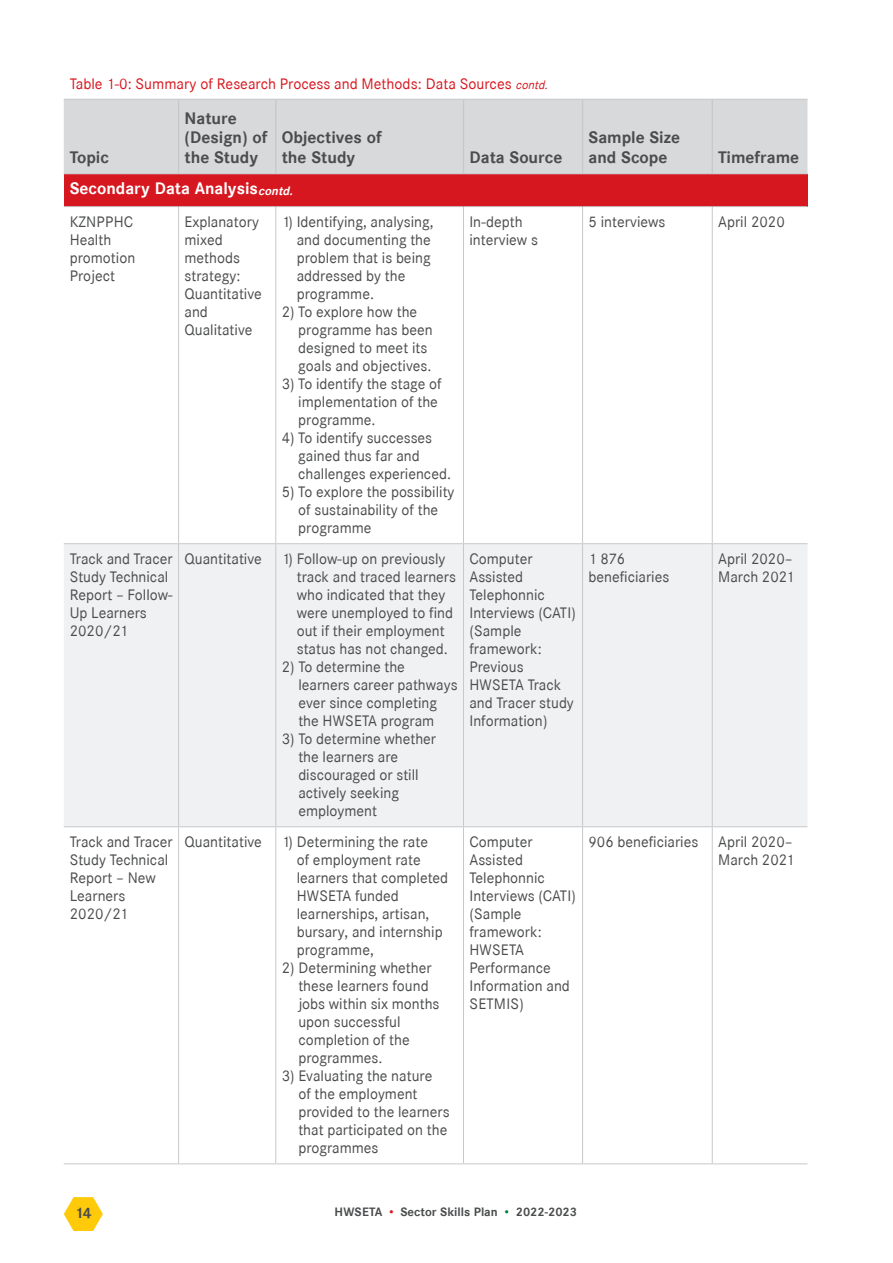
<style>
.page{position:relative;width:893px;height:1263px;background:#fff}
.page>*{position:absolute;margin:0;border:0;box-sizing:border-box;transform-origin:0 0}
.t1{font:700 16.5px/19.8px "Corporate SBQ";color:#4b4c4d}
.t2{font:700 16.5px "Corporate SBQ";color:#fff}
.t3{font:15px/18px "Corporate SBQ";color:#4b4c4d}
.t4{font:15px "Corporate SBQ";color:#d7171f}
.t5{font:700 15px "Corporate SBQ";color:#4b4c4d}
.t6{font:700 12px "Corporate SBQ";color:#4b4c4d}
.s1{font-style:italic;font-size:12px}
.s2{color:#d7171f}
.s3{color:#007e3d}
</style>
<div class="page">
<svg style="left:64px;top:1197px;width:39px;height:34px"></svg>
<div style="left:64px;top:100px;width:743px;height:73px;background:#d8d9db"></div>
<div style="left:64px;top:174px;width:743px;height:33px;background:#d7171f"></div>
<div style="left:64px;top:544px;width:743px;height:282px;background:#f0f1f2"></div>
<hr style="left:64px;top:173px;width:115px;height:1px;background:#c7c8ca">
<hr style="left:179px;top:173px;width:97px;height:1px;background:#c7c8ca">
<hr style="left:276px;top:173px;width:187px;height:1px;background:#c7c8ca">
<hr style="left:463px;top:173px;width:120px;height:1px;background:#c7c8ca">
<hr style="left:583px;top:173px;width:129px;height:1px;background:#c7c8ca">
<hr style="left:712px;top:173px;width:95px;height:1px;background:#c7c8ca">
<hr style="left:64px;top:206px;width:115px;height:1px;background:#c7c8ca">
<hr style="left:179px;top:206px;width:97px;height:1px;background:#c7c8ca">
<hr style="left:178px;top:207px;width:1px;height:336px;background:#c7c8ca">
<hr style="left:276px;top:206px;width:187px;height:1px;background:#c7c8ca">
<hr style="left:275px;top:207px;width:1px;height:336px;background:#c7c8ca">
<hr style="left:463px;top:206px;width:120px;height:1px;background:#c7c8ca">
<hr style="left:463px;top:207px;width:1px;height:336px;background:#c7c8ca">
<hr style="left:583px;top:206px;width:129px;height:1px;background:#c7c8ca">
<hr style="left:582px;top:207px;width:1px;height:336px;background:#c7c8ca">
<hr style="left:712px;top:206px;width:95px;height:1px;background:#c7c8ca">
<hr style="left:712px;top:207px;width:1px;height:336px;background:#c7c8ca">
<hr style="left:64px;top:543px;width:115px;height:1px;background:#c7c8ca">
<hr style="left:179px;top:543px;width:97px;height:1px;background:#c7c8ca">
<hr style="left:178px;top:544px;width:1px;height:282px;background:#c7c8ca">
<hr style="left:276px;top:543px;width:187px;height:1px;background:#c7c8ca">
<hr style="left:275px;top:544px;width:1px;height:282px;background:#c7c8ca">
<hr style="left:463px;top:543px;width:120px;height:1px;background:#c7c8ca">
<hr style="left:463px;top:544px;width:1px;height:282px;background:#c7c8ca">
<hr style="left:583px;top:543px;width:129px;height:1px;background:#c7c8ca">
<hr style="left:582px;top:544px;width:1px;height:282px;background:#c7c8ca">
<hr style="left:712px;top:543px;width:95px;height:1px;background:#c7c8ca">
<hr style="left:712px;top:544px;width:1px;height:282px;background:#c7c8ca">
<hr style="left:64px;top:826px;width:115px;height:1px;background:#c7c8ca">
<hr style="left:179px;top:826px;width:97px;height:1px;background:#c7c8ca">
<hr style="left:178px;top:827px;width:1px;height:336px;background:#c7c8ca">
<hr style="left:276px;top:826px;width:187px;height:1px;background:#c7c8ca">
<hr style="left:275px;top:827px;width:1px;height:336px;background:#c7c8ca">
<hr style="left:463px;top:826px;width:120px;height:1px;background:#c7c8ca">
<hr style="left:463px;top:827px;width:1px;height:336px;background:#c7c8ca">
<hr style="left:583px;top:826px;width:129px;height:1px;background:#c7c8ca">
<hr style="left:582px;top:827px;width:1px;height:336px;background:#c7c8ca">
<hr style="left:712px;top:826px;width:95px;height:1px;background:#c7c8ca">
<hr style="left:712px;top:827px;width:1px;height:336px;background:#c7c8ca">
<hr style="left:178px;top:100px;width:1px;height:73px;background:#c7c8ca">
<hr style="left:275px;top:100px;width:1px;height:73px;background:#c7c8ca">
<hr style="left:463px;top:100px;width:1px;height:73px;background:#c7c8ca">
<hr style="left:582px;top:100px;width:1px;height:73px;background:#c7c8ca">
<hr style="left:712px;top:100px;width:1px;height:73px;background:#c7c8ca">
<hr style="left:64px;top:1163px;width:115px;height:1px;background:#c7c8ca">
<hr style="left:179px;top:1163px;width:97px;height:1px;background:#c7c8ca">
<hr style="left:276px;top:1163px;width:187px;height:1px;background:#c7c8ca">
<hr style="left:463px;top:1163px;width:120px;height:1px;background:#c7c8ca">
<hr style="left:583px;top:1163px;width:129px;height:1px;background:#c7c8ca">
<hr style="left:712px;top:1163px;width:95px;height:1px;background:#c7c8ca">
<hr style="left:64px;top:99px;width:115px;height:1px;background:#c7c8ca">
<hr style="left:179px;top:99px;width:97px;height:1px;background:#c7c8ca">
<hr style="left:276px;top:99px;width:187px;height:1px;background:#c7c8ca">
<hr style="left:463px;top:99px;width:120px;height:1px;background:#c7c8ca">
<hr style="left:583px;top:99px;width:129px;height:1px;background:#c7c8ca">
<hr style="left:712px;top:99px;width:95px;height:1px;background:#c7c8ca">
<p class="t4" style="left:70px;top:75px;width:483px">Table 1-0: Summary of Research Process and Methods: Data Sources <span class="s1">contd.</span></p>
<p class="t1" style="left:70px;top:148px;width:41px">Topic</p>
<p class="t1" style="left:185px;top:108px;width:84px">Nature (Design) of the Study</p>
<p class="t1" style="left:282px;top:128px;width:102px">Objectives of the Study</p>
<p class="t1" style="left:469px;top:148px;width:94px">Data Source</p>
<p class="t1" style="left:588px;top:128px;width:93px">Sample Size and Scope</p>
<p class="t1" style="left:718px;top:148px;width:82px">Timeframe</p>
<p class="t2" style="left:70px;top:179px;width:228px">Secondary Data Analysis<span class="s1">contd.</span></p>
<p class="t3" style="left:70px;top:213px;width:67px">KZNPPHC<br>Health promotion<br>Project</p>
<p class="t3" style="left:185px;top:213px;width:79px">Explanatory mixed methods strategy:<br>Quantitative and<br>Qualitative</p>
<p class="t3" style="left:297px;top:213px;width:138px;text-indent:-15px">1) Identifying, analysing, and documenting the problem that is being addressed by the programme.</p>
<p class="t3" style="left:298px;top:303px;width:136px;text-indent:-17px">2) To explore how the programme has been designed to meet its goals and objectives.</p>
<p class="t3" style="left:298px;top:375px;width:145px;text-indent:-17px">3) To identify the stage of implementation of the programme.</p>
<p class="t3" style="left:298px;top:429px;width:154px;text-indent:-17px">4) To identify successes gained thus far and challenges experienced.</p>
<p class="t3" style="left:298px;top:483px;width:158px;text-indent:-17px">5) To explore the possibility of sustainability of the programme</p>
<p class="t3" style="left:70px;top:550px;width:104px">Track and Tracer<br>Study Technical<br>Report – Follow-<br>Up Learners<br>2020/21</p>
<p class="t3" style="left:185px;top:550px;width:79px">Quantitative</p>
<p class="t3" style="left:297px;top:550px;width:161px;text-indent:-15px">1) Follow-up on previously track and traced learners who indicated that they were unemployed to find out if their employment status has not changed.</p>
<p class="t3" style="left:298px;top:658px;width:161px;text-indent:-17px">2) To determine the learners career pathways ever since completing the HWSETA program</p>
<p class="t3" style="left:298px;top:730px;width:139px;text-indent:-17px">3) To determine whether the learners are discouraged or still actively seeking employment</p>
<p class="t3" style="left:70px;top:833px;width:104px">Track and Tracer<br>Study Technical<br>Report – New<br>Learners<br>2020/21</p>
<p class="t3" style="left:185px;top:833px;width:79px">Quantitative</p>
<p class="t3" style="left:297px;top:833px;width:153px;text-indent:-15px">1) Determining the rate<br>of employment rate learners that completed<br>HWSETA funded learnerships, artisan, bursary, and internship programme,</p>
<p class="t3" style="left:298px;top:959px;width:143px;text-indent:-17px">2) Determining whether these learners found jobs within six months upon successful completion of the programmes.</p>
<p class="t3" style="left:298px;top:1067px;width:153px;text-indent:-17px">3) Evaluating the nature<br>of the employment provided to the learners that participated on the programmes</p>
<p class="t3" style="left:469px;top:213px;width:70px">In-depth interview s</p>
<p class="t3" style="left:588px;top:213px;width:78px">5 interviews</p>
<p class="t3" style="left:718px;top:213px;width:68px">April 2020</p>
<p class="t3" style="left:469px;top:550px;width:108px">Computer<br>Assisted<br>Telephonnic<br>Interviews (CATI) (Sample framework:<br>Previous<br>HWSETA Track and Tracer study<br>Information)</p>
<p class="t3" style="left:588px;top:550px;width:82px">1 876 beneficiaries</p>
<p class="t3" style="left:718px;top:550px;width:78px">April 2020–<br>March 2021</p>
<p class="t3" style="left:469px;top:833px;width:108px">Computer<br>Assisted<br>Telephonnic<br>Interviews (CATI) (Sample framework:<br>HWSETA<br>Performance<br>Information and<br>SETMIS)</p>
<p class="t3" style="left:589px;top:833px;width:111px">906 beneficiaries</p>
<p class="t3" style="left:718px;top:833px;width:78px">April 2020–<br>March 2021</p>
<p class="t5" style="left:75px;top:1204px;width:18px">14</p>
<p class="t6" style="left:335px;top:1204px;width:244px">HWSETA <span class="s2">•</span> Sector Skills Plan <span class="s3">•</span> 2022-2023</p>
</div>
